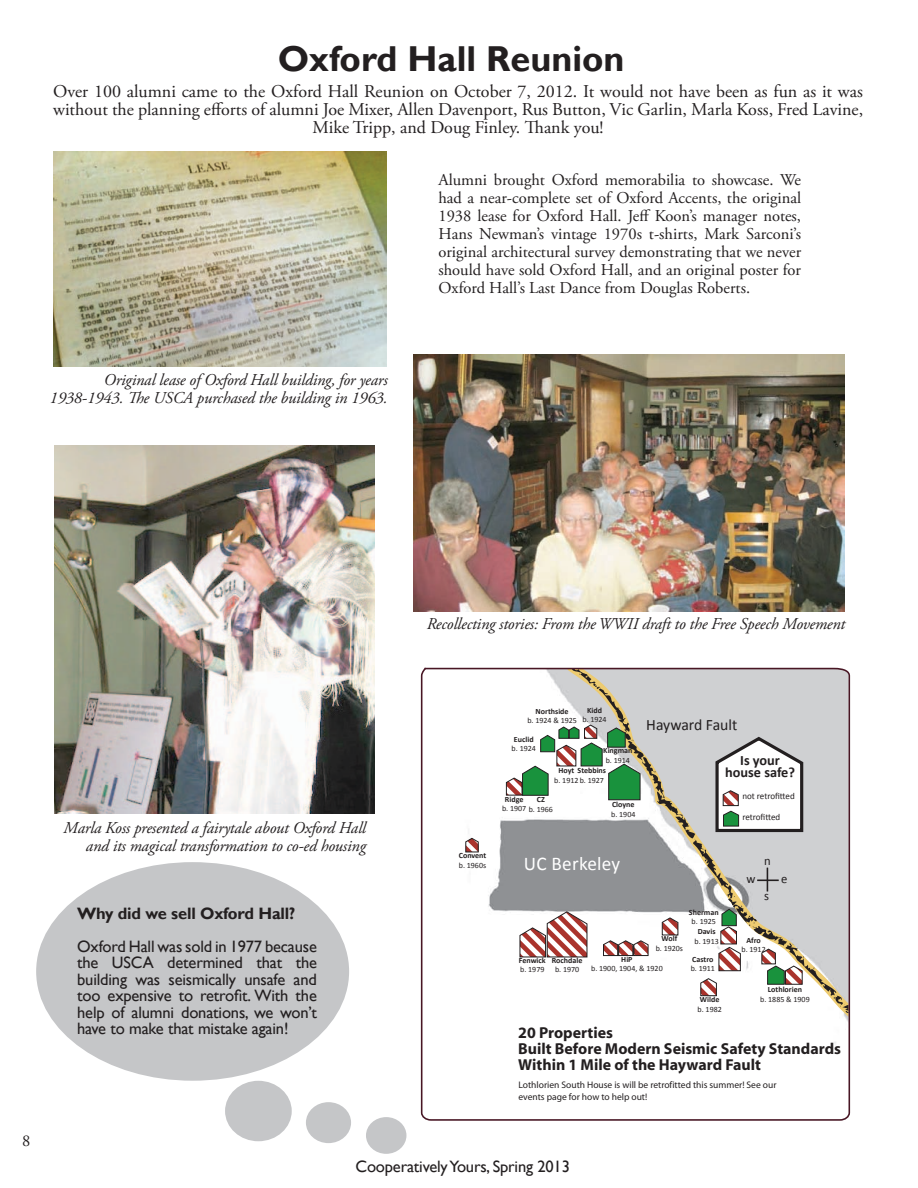
<style>
.page{position:relative;width:918px;height:1188px;background:#fff}
.page>*{position:absolute;margin:0;border:0;box-sizing:border-box;transform-origin:0 0}
.t1{font:700 36px "Gill Sans";color:#231f20}
.t2{font:19.5px "Calibri";letter-spacing:.015em;color:#fff}
.t3{font:18px/18px "Adobe Garamond Pro";color:#231f20;text-align:center}
.t4{font:16.5px/18px "Adobe Garamond Pro";color:#231f20;text-align:justify}
.t5{font:italic 16.5px/18px "Adobe Garamond Pro";letter-spacing:-.01em;color:#231f20;text-align:right}
.t6{font:16.5px/16.5px "Gill Sans";letter-spacing:-.01em;color:#231f20;text-align:justify}
.t7{font:700 16.5px "Gill Sans";letter-spacing:-.01em;color:#231f20}
.t8{font:700 15.9px/15.9px "Myriad";color:#231f20}
.t9{font:15.9px "Calibri";color:#231f20}
.t10{font:700 14.25px/12.8px "Calibri";color:#231f20;text-align:center}
.t11{font:12.75px "Calibri";color:#231f20}
.t12{font:9.6px/11.4px "Myriad";color:#231f20}
.t13{font:9.15px "Calibri";color:#231f20}
.t14{font:7.95px "Calibri";color:#231f20}
.t15{font:700 7.95px "Calibri";color:#231f20}
</style>
<div class="page">
<img style="left:54px;top:446px;width:321px;height:368px">
<img style="left:413px;top:354px;width:431px;height:257px">
<img style="left:53px;top:151px;width:334px;height:215px">
<div style="left:225px;top:1081px;width:67px;height:60px;background:#c5c6c8;border-radius:50%"></div>
<div style="left:36px;top:862px;width:313px;height:219px;background:#c5c6c8;border-radius:50%"></div>
<div style="left:306px;top:1102px;width:45px;height:41px;background:#c5c6c8;border-radius:50%"></div>
<div style="left:366px;top:1117px;width:40px;height:37px;background:#c5c6c8;border-radius:50%"></div>
<svg style="left:420px;top:667px;width:431px;height:454px"></svg>
<svg style="left:466px;top:669px;width:383px;height:346px"></svg>
<h1 class="t1" style="left:278px;top:37px;width:348px">Oxford Hall Reunion</h1>
<p class="t3" style="left:53px;top:83px;width:812px">Over 100 alumni came to the Oxford Hall Reunion on October 7, 2012. It would not have been as fun as it was without the planning efforts of alumni Joe Mixer, Allen Davenport, Rus Button, Vic Garlin, Marla Koss, Fred Lavine,<br>Mike Tripp, and Doug Finley. Thank you!</p>
<p class="t5" style="left:50px;top:372px;width:340px">Original lease of Oxford Hall building, for years<br>1938-1943. The USCA purchased the building in 1963.</p>
<p class="t4" style="left:438px;top:171px;width:364px">Alumni brought Oxford memorabilia to showcase. We had a near-complete set of Oxford Accents, the original 1938 lease for Oxford Hall. Jeff Koon’s manager notes, Hans Newman’s vintage 1970s t-shirts, Mark Sarconi’s original architectural survey demonstrating that we never should have sold Oxford Hall, and an original poster for Oxford Hall’s Last Dance from Douglas Roberts.</p>
<p class="t4" style="left:22px;top:1132px;width:10px">8</p>
<p class="t5" style="left:427px;top:615px;width:420px">Recollecting stories: From the WWII draft to the Free Speech Movement</p>
<p class="t5" style="left:64px;top:819px;width:304px">Marla Koss presented a fairytale about Oxford Hall and its magical transformation to co-ed housing</p>
<p class="t7" style="left:77px;top:904px;width:220px">Why did we sell Oxford Hall?</p>
<p class="t6" style="left:77px;top:938px;width:241px">Oxford Hall was sold in 1977 because the USCA determined that the building was seismically unsafe and too expensive to retrofit. With the help of alumni donations, we won’t have to make that mistake again!</p>
<p class="t15" style="left:459px;top:850px;width:29px">Convent</p>
<p class="t14" style="left:459px;top:860px;width:29px">b. 1960s</p>
<p class="t15" style="left:587px;top:705px;width:16px">Kidd</p>
<p class="t14" style="left:582px;top:715px;width:26px">b. 1924</p>
<p class="t15" style="left:536px;top:706px;width:34px">Northside</p>
<p class="t14" style="left:527px;top:716px;width:51px">b. 1924 &amp; 1925</p>
<p class="t15" style="left:514px;top:734px;width:21px">Euclid</p>
<p class="t14" style="left:512px;top:744px;width:26px">b. 1924</p>
<p class="t15" style="left:603px;top:746px;width:31px">Kingman</p>
<p class="t14" style="left:606px;top:755px;width:26px">b. 1914</p>
<p class="t15" style="left:558px;top:765px;width:49px">Hoyt Stebbins</p>
<p class="t14" style="left:554px;top:775px;width:51px">b. 1912b. 1927</p>
<p class="t15" style="left:612px;top:800px;width:24px">Cloyne</p>
<p class="t14" style="left:611px;top:809px;width:26px">b. 1904</p>
<p class="t15" style="left:505px;top:794px;width:20px">Ridge</p>
<p class="t15" style="left:537px;top:794px;width:10px">CZ</p>
<p class="t14" style="left:502px;top:804px;width:52px">b. 1907 b. 1966</p>
<p class="t9" style="left:646px;top:715px;width:93px">Hayward Fault</p>
<p class="t10" style="left:725px;top:754px;width:71px">Is your house safe?</p>
<p class="t13" style="left:742px;top:790px;width:54px">not retrofitted</p>
<p class="t13" style="left:742px;top:811px;width:39px">retrofitted</p>
<p class="t2" style="left:524px;top:851px;width:98px">UC Berkeley</p>
<p class="t15" style="left:689px;top:907px;width:31px">Sherman</p>
<p class="t14" style="left:692px;top:917px;width:26px">b. 1925</p>
<p class="t15" style="left:662px;top:934px;width:17px">Wolf</p>
<p class="t14" style="left:656px;top:943px;width:29px">b. 1920s</p>
<p class="t15" style="left:698px;top:927px;width:19px">Davis</p>
<p class="t14" style="left:695px;top:936px;width:26px">b. 1913</p>
<p class="t11" style="left:747px;top:871px;width:11px">w</p>
<p class="t11" style="left:764px;top:853px;width:8px">n</p>
<p class="t11" style="left:764px;top:888px;width:6px">s</p>
<p class="t11" style="left:781px;top:871px;width:8px">e</p>
<p class="t15" style="left:746px;top:935px;width:16px">Afro</p>
<p class="t14" style="left:741px;top:944px;width:26px">b. 1912</p>
<p class="t15" style="left:519px;top:955px;width:28px">Fenwick</p>
<p class="t14" style="left:520px;top:965px;width:26px">b. 1979</p>
<p class="t15" style="left:552px;top:955px;width:32px">Rochdale</p>
<p class="t14" style="left:555px;top:965px;width:26px">b. 1970</p>
<p class="t15" style="left:621px;top:954px;width:13px">HiP</p>
<p class="t14" style="left:591px;top:964px;width:73px">b. 1900, 1904, &amp; 1920</p>
<p class="t15" style="left:692px;top:954px;width:23px">Castro</p>
<p class="t14" style="left:691px;top:963px;width:26px">b. 1911</p>
<p class="t15" style="left:700px;top:994px;width:21px">Wilde</p>
<p class="t14" style="left:698px;top:1004px;width:26px">b. 1982</p>
<p class="t15" style="left:768px;top:984px;width:36px">Lothlorien</p>
<p class="t14" style="left:760px;top:994px;width:51px">b. 1885 &amp; 1909</p>
<p class="t8" style="left:518px;top:1025px;width:324px">20 Properties<br>Built Before Modern Seismic Safety Standards<br>Within 1 Mile of the Hayward Fault</p>
<p class="t12" style="left:519px;top:1080px;width:259px">Lothlorien South House is will be retrofitted this summer! See our events page for how to help out!</p>
<p class="t6" style="left:356px;top:1158px;width:216px">Cooperatively Yours, Spring 2013</p>
</div>
